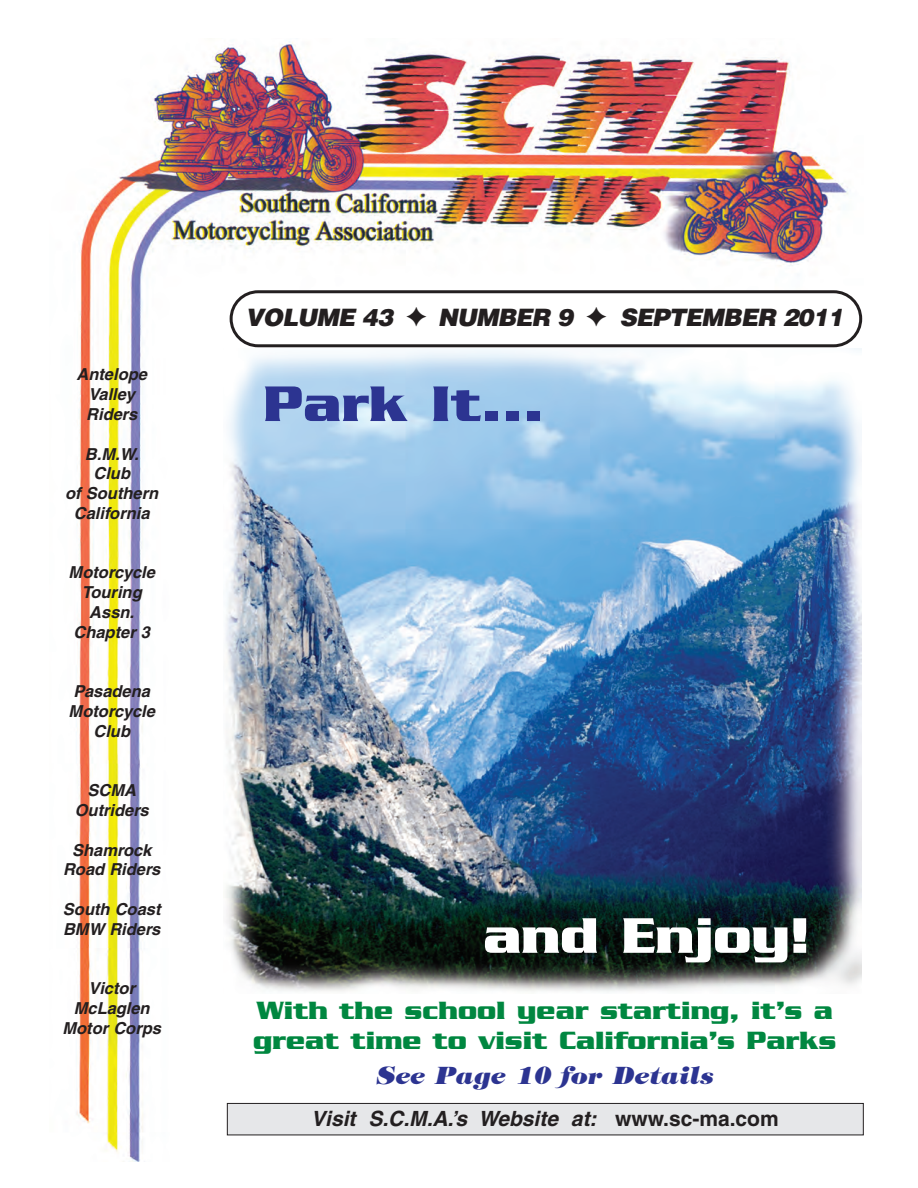
<style>
.page{position:relative;width:918px;height:1188px;background:#fff}
.page>*{position:absolute;margin:0;border:0;box-sizing:border-box;transform-origin:0 0}
.t1{font:700 54px "Serpentine";color:#2c3491}
.t2{font:700 54px "Serpentine";color:#fff}
.t3{font:700 27px/30px "Serpentine";color:#008740}
.t4{font:italic 900 24px "Helvetica";color:#231f20}
.t5{font:italic 800 24px "Tiffany";color:#2c3491}
.t6{font:italic 700 21px "Helvetica";color:#231f20}
.t7{font:italic 700 16.5px/19.8px "Helvetica";color:#231f20;text-align:center}
.s1{font-style:normal}
</style>
<div class="page">
<img style="left:76px;top:41px;width:787px;height:1120px">
<svg style="left:230px;top:290px;width:632px;height:57px"></svg>
<div style="left:228px;top:1104px;width:635px;height:31px;background:#e6e7e9"></div>
<div style="left:227px;top:1103px;width:637px;height:32px;border:1px solid #231f20"></div>
<img style="left:224px;top:348px;width:637px;height:646px">
<p class="t7" style="left:76px;top:366px;width:75px">Antelope<br>Valley<br>Riders</p>
<p class="t7" style="left:65px;top:446px;width:98px">B.M.W.<br>Club<br>of Southern<br>California</p>
<p class="t7" style="left:69px;top:564px;width:91px">Motorcycle<br>Touring<br>Assn.<br>Chapter 3</p>
<p class="t7" style="left:69px;top:683px;width:91px">Pasadena<br>Motorcycle<br>Club</p>
<p class="t7" style="left:75px;top:782px;width:79px">SCMA<br>Outriders</p>
<p class="t7" style="left:63px;top:842px;width:102px">Shamrock<br>Road Riders</p>
<p class="t7" style="left:63px;top:901px;width:102px;text-align:left">South Coast<br>BMW Riders</p>
<p class="t7" style="left:63px;top:980px;width:103px">Victor<br>McLaglen<br>Motor Corps</p>
<h3 class="t4" style="left:245px;top:309px;width:604px">VOLUME 43 ✦ NUMBER 9 ✦ SEPTEMBER 2011</h3>
<h1 class="t1" style="left:263px;top:386px;width:283px">Park It...</h1>
<h1 class="t2" style="left:483px;top:918px;width:328px">and Enjoy!</h1>
<h2 class="t3" style="left:253px;top:998px;width:585px">With the school year starting, it’s a great time to visit California’s Parks</h2>
<h3 class="t5" style="left:376px;top:1066px;width:339px">See Page 10 for Details</h3>
<p class="t6" style="left:311px;top:1111px;width:469px">Visit S.C.M.A.’s Website at: <span class="s1">www. s c - m a . c o m</span></p>
</div>
